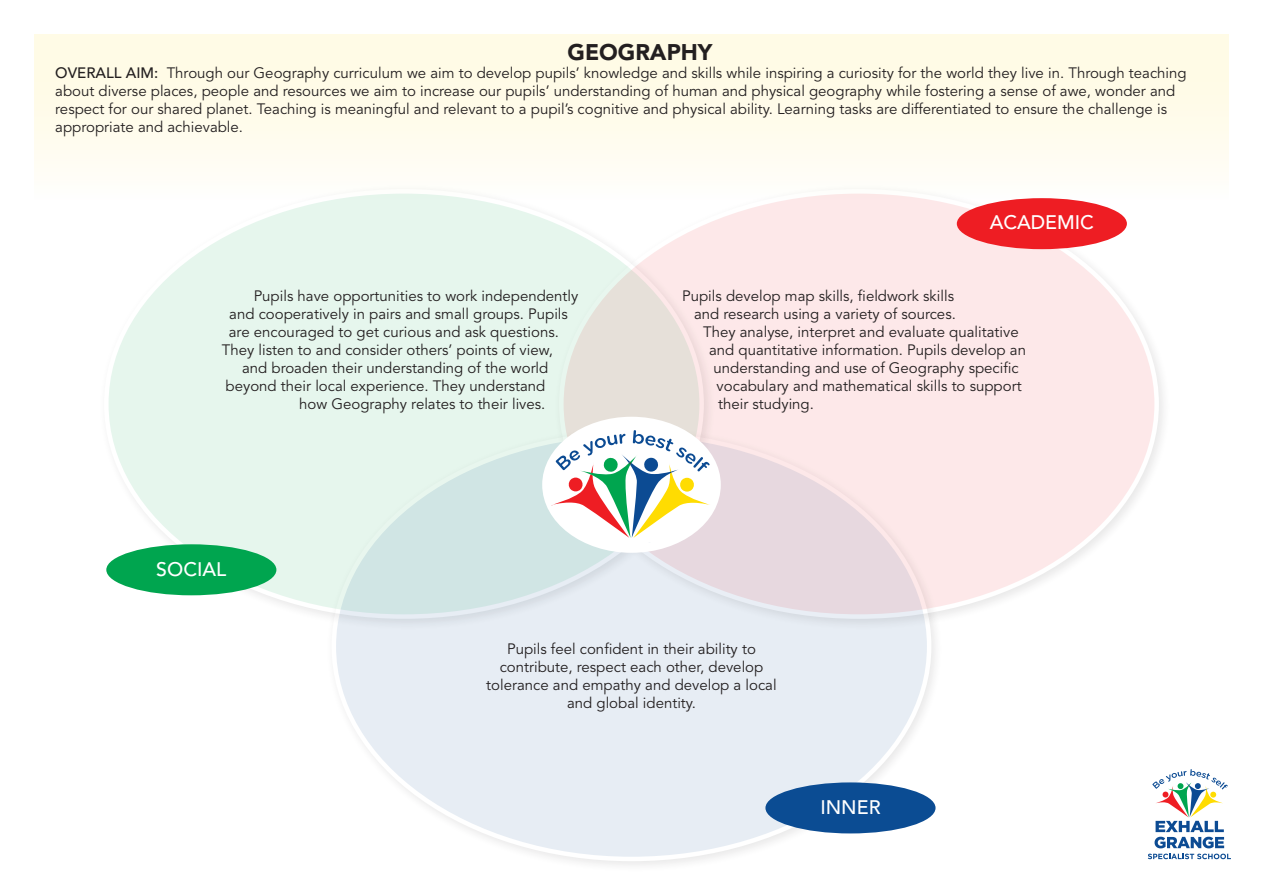
<style>
.page{position:relative;width:1263px;height:893px;background:#fff}
.page>*{position:absolute;margin:0;border:0;box-sizing:border-box;transform-origin:0 0}
.t1{font:900 22.5px "Avenir";color:#231f20}
.t2{font:500 19.5px "Avenir";color:#fff}
.t3{font:15px/18px "Avenir";color:#231f20;text-align:center}
.s1{font-weight:500}
</style>
<div class="page">
<div style="left:34px;top:34px;width:1195px;height:166px;background:linear-gradient(to right,#fffcec,#fffcec)"></div>
<div style="left:98px;top:183px;width:618px;height:448px;background:#fff"></div>
<div style="left:106px;top:191px;width:596px;height:426px;background:#e6f6ed;border-radius:50%"></div>
<div style="left:325px;top:425px;width:619px;height:448px;background:linear-gradient(to bottom,#e2f4ea,#fff)"></div>
<div style="left:334px;top:434px;width:595px;height:425px;background:linear-gradient(to bottom,#cee5e2,#eff0f9);border-radius:50%"></div>
<svg style="left:553px;top:183px;width:618px;height:448px"></svg>
<svg style="left:561px;top:191px;width:596px;height:426px;background:#f7e5e6"></svg>
<div style="left:542px;top:417px;width:179px;height:136px;background:#fff;border-radius:50%"></div>
<svg style="left:551px;top:430px;width:161px;height:108px"></svg>
<svg style="left:1148px;top:854px;width:83px;height:5px"></svg>
<svg style="left:1152px;top:769px;width:76px;height:79px"></svg>
<div style="left:957px;top:198px;width:170px;height:51px;background:#ee1d23;border-radius:50%"></div>
<div style="left:106px;top:544px;width:170px;height:51px;background:#00a54f;border-radius:50%"></div>
<div style="left:765px;top:782px;width:170px;height:51px;background:#0b4c93;border-radius:50%"></div>
<h1 class="t1" style="left:567px;top:39px;width:146px">GEOGRAPHY</h1>
<p class="t3" style="left:55px;top:65px;width:1133px;text-align:left"><span class="s1">OVERALL AIM:</span> Through our Geography curriculum we aim to develop pupils’ knowledge and skills while inspiring a curiosity for the world they live in. Through teaching about diverse places, people and resources we aim to increase our pupils’ understanding of human and physical geography while fostering a sense of awe, wonder and respect for our shared planet. Teaching is meaningful and relevant to a pupil’s cognitive and physical ability. Learning tasks are differentiated to ensure the challenge is appropriate and achievable.</p>
<p class="t3" style="left:254px;top:287px;width:326px">Pupils have opportunities to work independently</p>
<p class="t3" style="left:229px;top:305px;width:340px">and cooperatively in pairs and small groups. Pupils</p>
<p class="t3" style="left:229px;top:323px;width:332px">are encouraged to get curious and ask questions.</p>
<p class="t3" style="left:222px;top:341px;width:333px">They listen to and consider others’ points of view,</p>
<p class="t3" style="left:242px;top:359px;width:308px">and broaden their understanding of the world</p>
<p class="t3" style="left:226px;top:377px;width:321px">beyond their local experience. They understand</p>
<p class="t3" style="left:299px;top:395px;width:248px">how Geography relates to their lives.</p>
<h2 class="t2" style="left:156px;top:558px;width:51px">SOCIAL</h2>
<h2 class="t2" style="left:990px;top:211px;width:68px">ACADEMI</h2>
<h2 class="t2" style="left:1080px;top:211px;width:15px">C</h2>
<p class="t3" style="left:682px;top:287px;width:273px">Pupils develop map skills, fieldwork skills</p>
<p class="t3" style="left:694px;top:305px;width:263px">and research using a variety of sources.</p>
<p class="t3" style="left:703px;top:323px;width:317px">They analyse, interpret and evaluate qualitative</p>
<p class="t3" style="left:709px;top:341px;width:318px">and quantitative information. Pupils develop an</p>
<p class="t3" style="left:714px;top:359px;width:307px">understanding and use of Geography specific</p>
<p class="t3" style="left:717px;top:377px;width:306px">vocabulary and mathematical skills to support</p>
<p class="t3" style="left:718px;top:395px;width:97px">their studying.</p>
<p class="t3" style="left:486px;top:640px;width:292px">Pupils feel confident in their ability to contribute, respect each other, develop tolerance and empathy and develop a local and global identity.</p>
<h2 class="t2" style="left:820px;top:796px;width:62px">INNER</h2>
</div>
